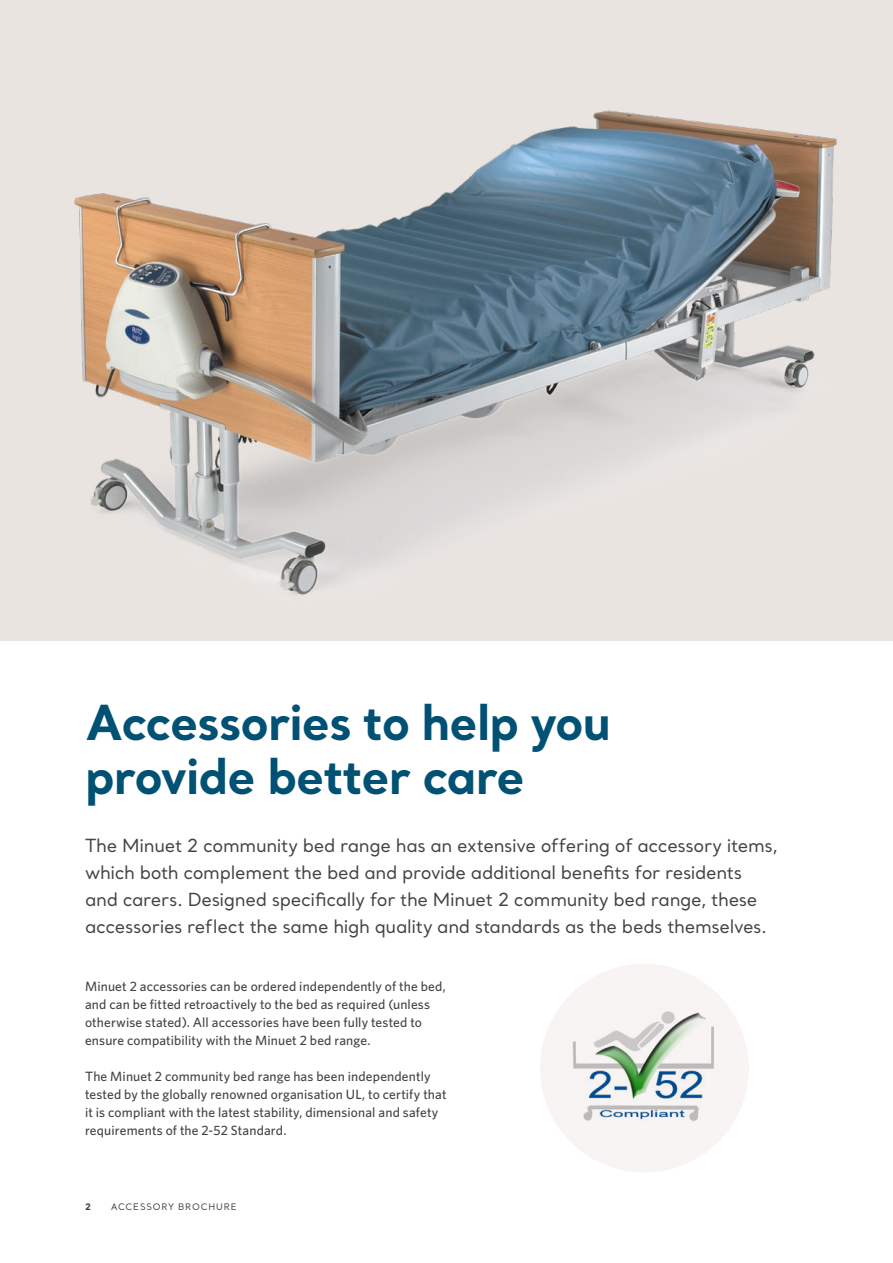
<style>
.page{position:relative;width:893px;height:1263px;background:#fff}
.page>*{position:absolute;margin:0;border:0;box-sizing:border-box;transform-origin:0 0}
.Headline_Santral_Bold_32_36_p{font:700 48px "Santral";letter-spacing:-.025em;color:#015174}
.Preamble_Santral_Regular_12_18_p{font:18px/27px "Santral";letter-spacing:-.02em;color:#434342}
.Body_copy_Whitney_Medium_9_12_pt{font:500 13.5px/18px "Whitney";letter-spacing:.01em;color:#434342}
.t1{font:9px "Santral";letter-spacing:.09em;color:#434342}
.t2{font:700 9px "Santral";color:#434342}
</style>
<div class="page">
<div style="left:0;top:0;width:893px;height:641px;background:#eae4e0"></div>
<img style="left:74px;top:110px;width:763px;height:485px">
<div style="left:540px;top:964px;width:209px;height:208px;background:#f7f4f3;border-radius:50%"></div>
<img style="left:572px;top:1011px;width:142px;height:110px">
<p class="Headline_Santral_Bold_32_36_p" style="left:85px;top:689px;width:528px">Accessories to help you</p>
<p class="Headline_Santral_Bold_32_36_p" style="left:85px;top:743px;width:441px">provide better care</p>
<p class="Preamble_Santral_Regular_12_18_p" style="left:85px;top:832px;width:694px">The Minuet 2 community bed range has an extensive offering of accessory items, which both complement the bed and provide additional benefits for residents and carers. Designed specifically for the Minuet 2 community bed range, these accessories reflect the same high quality and standards as the beds themselves.</p>
<p class="Body_copy_Whitney_Medium_9_12_pt" style="left:85px;top:977px;width:362px">Minuet 2 accessories can be ordered independently of the bed, and can be fitted retroactively to the bed as required (unless otherwise stated). All accessories have been fully tested to ensure compatibility with the Minuet 2 bed range.</p>
<p class="Body_copy_Whitney_Medium_9_12_pt" style="left:85px;top:1067px;width:363px">The Minuet 2 community bed range has been independently tested by the globally renowned organisation UL, to certify that it is compliant with the latest stability, dimensional and safety requirements of the 2-52 Standard.</p>
<p class="t2" style="left:85px;top:1200px;width:7px">2</p>
<p class="t1" style="left:111px;top:1201px;width:128px">ACCESSORY BROCHURE</p>
</div>
